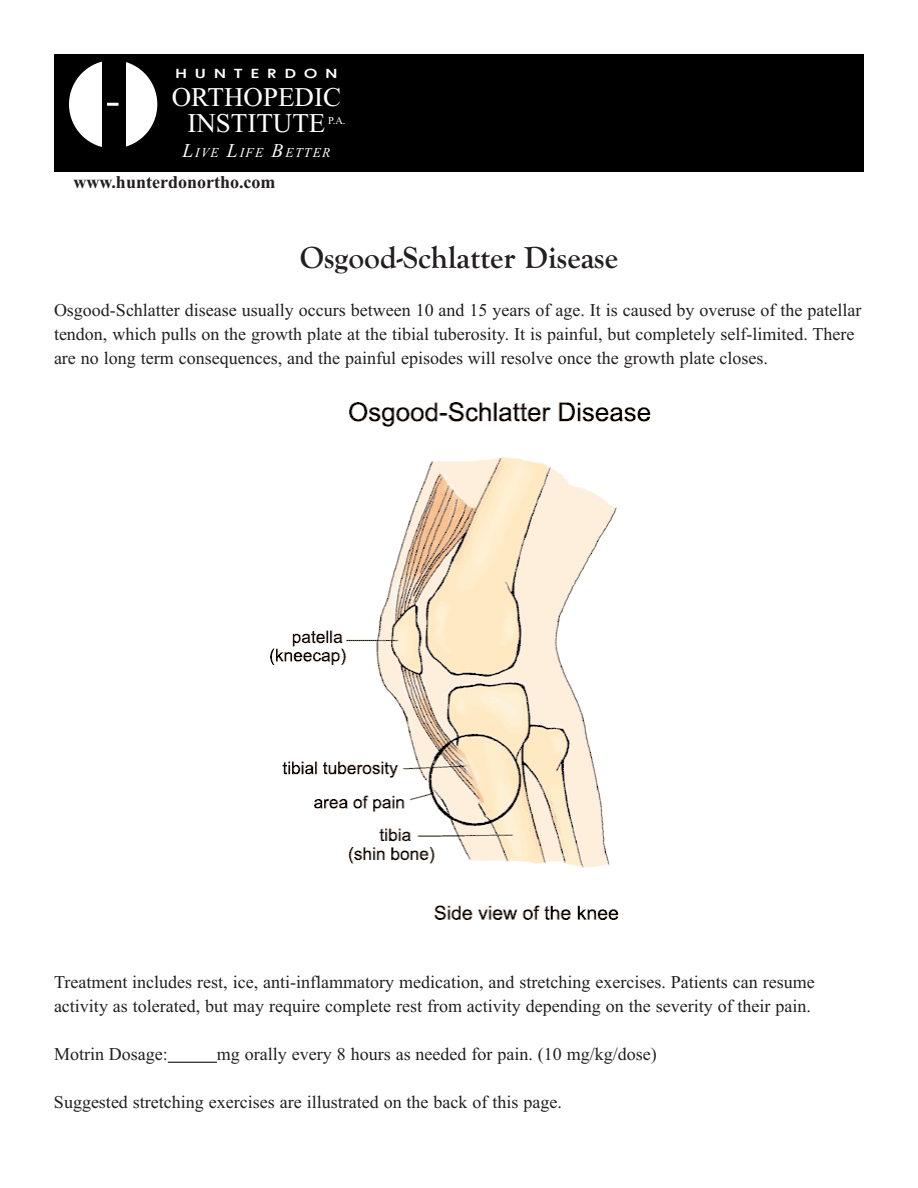
<style>
.page{position:relative;width:918px;height:1188px;background:#fff}
.page>*{position:absolute;margin:0;border:0;box-sizing:border-box;transform-origin:0 0}
.t1{font:700 31.5px "Goudy Old Style T";color:#231f20}
.t2{font:27px/25.5px "Times New Roman";color:#fff;text-align:center}
.t3{font:18px/24px "Times New Roman";color:#231f20}
.t4{font:700 18px "Times New Roman";color:#231f20}
.t5{font:15px "Bog Standard";letter-spacing:.505em;color:#fff}
.t6{font:italic 13.5px "Times New Roman";letter-spacing:.1em;color:#fff}
.t7{font:10.5px "Times New Roman";color:#fff}
.s1{font-size:19.5px}
</style>
<div class="page">
<div style="left:54px;top:54px;width:810px;height:118px;background:#000"></div>
<div style="left:69px;top:60px;width:88px;height:88px;background:#fff;border-radius:50%"></div>
<div style="left:102px;top:57px;width:23px;height:93px;background:#000"></div>
<svg style="left:107px;top:103px;width:12px;height:3px"></svg>
<hr style="left:168px;top:1062px;width:49px;height:1px;background:#231f20">
<img style="left:270px;top:402px;width:381px;height:518px">
<p class="t5" style="left:175px;top:64px;width:164px">HUNTERDON</p>
<h2 class="t2" style="left:172px;top:84px;width:171px">ORTHOPEDIC<br>INSTITUTE</h2>
<p class="t6" style="left:182px;top:145px;width:150px"><span class="s1">L</span>IVE <span class="s1">L</span>IFE <span class="s1">B</span>ETTER</p>
<p class="t7" style="left:328px;top:115px;width:19px">P.A.</p>
<p class="t4" style="left:74px;top:171px;width:204px">www.hunterdonortho.com</p>
<h1 class="t1" style="left:300px;top:239px;width:320px">Osgood-Schlatter Disease</h1>
<p class="t3" style="left:54px;top:298px;width:809px">Osgood-Schlatter disease usually occurs between 10 and 15 years of age. It is caused by overuse of the patellar tendon, which pulls on the growth plate at the tibial tuberosity. It is painful, but completely self-limited. There are no long term consequences, and the painful episodes will resolve once the growth plate closes.</p>
<p class="t3" style="left:54px;top:970px;width:762px">Treatment includes rest, ice, anti-inflammatory medication, and stretching exercises. Patients can resume activity as tolerated, but may require complete rest from activity depending on the severity of their pain.</p>
<p class="t3" style="left:54px;top:1042px;width:115px">Motrin Dosage:</p>
<p class="t3" style="left:217px;top:1042px;width:441px">mg orally every 8 hours as needed for pain. (10 mg/kg/dose)</p>
<p class="t3" style="left:54px;top:1090px;width:509px">Suggested stretching exercises are illustrated on the back of this page.</p>
</div>
